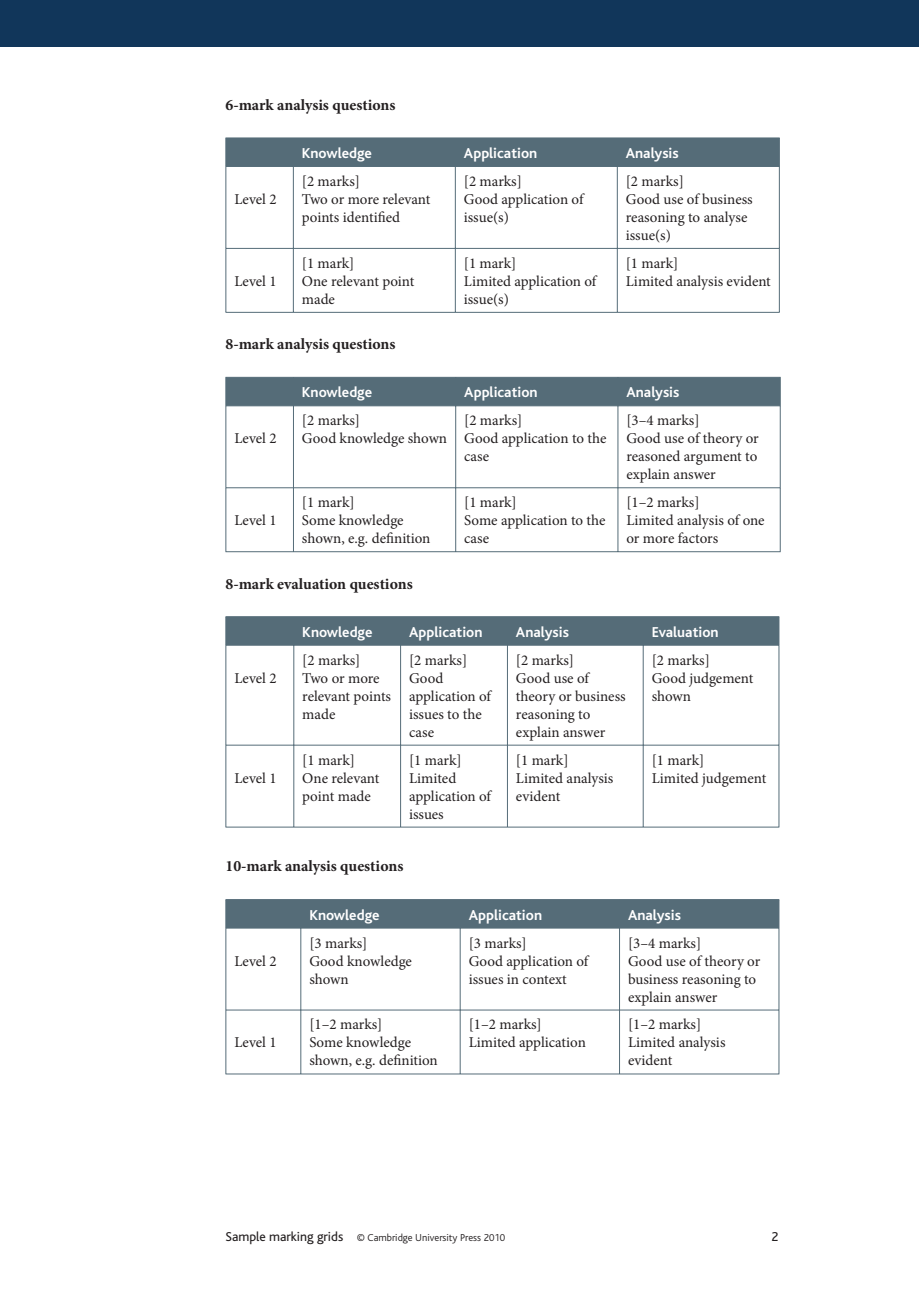
<style>
.page{position:relative;width:919px;height:1289px;background:#fff}
.page>*{position:absolute;margin:0;border:0;box-sizing:border-box;transform-origin:0 0}
.t1{font:700 15.75px "Minion Pro";color:#231f20}
.t2{font:15px/18px "Minion Pro";color:#231f20}
.t3{font:700 15px "Bliss";color:#fff}
.t4{font:13.5px "Bliss";color:#231f20}
.t5{font:300 10.5px "Bliss";color:#231f20}
.s1{font-weight:400;font-size:13.5px}
.s2{font-weight:400}
</style>
<div class="page">
<div style="left:0;top:0;width:918px;height:47px;background:#11365a"></div>
<div style="left:225px;top:138px;width:554px;height:28px;background:#556c78"></div>
<hr style="left:225px;top:166px;width:68px;height:1px;background:#556c78">
<hr style="left:225px;top:167px;width:1px;height:81px;background:#556c78">
<hr style="left:293px;top:166px;width:162px;height:1px;background:#556c78">
<hr style="left:293px;top:167px;width:1px;height:81px;background:#556c78">
<hr style="left:455px;top:166px;width:162px;height:1px;background:#556c78">
<hr style="left:455px;top:167px;width:1px;height:81px;background:#556c78">
<hr style="left:617px;top:166px;width:162px;height:1px;background:#556c78">
<hr style="left:617px;top:167px;width:1px;height:81px;background:#556c78">
<hr style="left:778px;top:167px;width:1px;height:81px;background:#556c78">
<hr style="left:225px;top:248px;width:68px;height:1px;background:#556c78">
<hr style="left:225px;top:249px;width:1px;height:63px;background:#556c78">
<hr style="left:293px;top:248px;width:162px;height:1px;background:#556c78">
<hr style="left:293px;top:249px;width:1px;height:63px;background:#556c78">
<hr style="left:455px;top:248px;width:162px;height:1px;background:#556c78">
<hr style="left:455px;top:249px;width:1px;height:63px;background:#556c78">
<hr style="left:617px;top:248px;width:162px;height:1px;background:#556c78">
<hr style="left:617px;top:249px;width:1px;height:63px;background:#556c78">
<hr style="left:778px;top:249px;width:1px;height:63px;background:#556c78">
<hr style="left:225px;top:312px;width:392px;height:1px;background:#556c78">
<hr style="left:617px;top:312px;width:162px;height:1px;background:#556c78">
<div style="left:225px;top:377px;width:555px;height:28px;background:#556c78"></div>
<hr style="left:225px;top:405px;width:68px;height:1px;background:#556c78">
<hr style="left:225px;top:406px;width:1px;height:81px;background:#556c78">
<hr style="left:293px;top:405px;width:162px;height:1px;background:#556c78">
<hr style="left:293px;top:406px;width:1px;height:81px;background:#556c78">
<hr style="left:455px;top:405px;width:163px;height:1px;background:#556c78">
<hr style="left:455px;top:406px;width:1px;height:81px;background:#556c78">
<hr style="left:618px;top:405px;width:162px;height:1px;background:#556c78">
<hr style="left:617px;top:406px;width:1px;height:81px;background:#556c78">
<hr style="left:779px;top:406px;width:1px;height:81px;background:#556c78">
<hr style="left:225px;top:487px;width:68px;height:1px;background:#556c78">
<hr style="left:225px;top:488px;width:1px;height:63px;background:#556c78">
<hr style="left:293px;top:487px;width:162px;height:1px;background:#556c78">
<hr style="left:293px;top:488px;width:1px;height:63px;background:#556c78">
<hr style="left:455px;top:487px;width:163px;height:1px;background:#556c78">
<hr style="left:455px;top:488px;width:1px;height:63px;background:#556c78">
<hr style="left:618px;top:487px;width:162px;height:1px;background:#556c78">
<hr style="left:617px;top:488px;width:1px;height:63px;background:#556c78">
<hr style="left:779px;top:488px;width:1px;height:63px;background:#556c78">
<hr style="left:225px;top:551px;width:393px;height:1px;background:#556c78">
<hr style="left:618px;top:551px;width:162px;height:1px;background:#556c78">
<hr style="left:225px;top:645px;width:1px;height:99px;background:#556c78">
<hr style="left:293px;top:645px;width:1px;height:99px;background:#556c78">
<hr style="left:400px;top:645px;width:1px;height:99px;background:#556c78">
<hr style="left:507px;top:645px;width:1px;height:99px;background:#556c78">
<hr style="left:642px;top:645px;width:1px;height:99px;background:#556c78">
<hr style="left:778px;top:645px;width:1px;height:99px;background:#556c78">
<hr style="left:225px;top:744px;width:69px;height:1px;background:#556c78">
<hr style="left:225px;top:745px;width:1px;height:81px;background:#556c78">
<hr style="left:294px;top:744px;width:106px;height:1px;background:#556c78">
<hr style="left:293px;top:745px;width:1px;height:81px;background:#556c78">
<hr style="left:400px;top:744px;width:107px;height:1px;background:#556c78">
<hr style="left:400px;top:745px;width:1px;height:81px;background:#556c78">
<hr style="left:507px;top:744px;width:136px;height:1px;background:#556c78">
<hr style="left:507px;top:745px;width:1px;height:81px;background:#556c78">
<hr style="left:643px;top:744px;width:136px;height:1px;background:#556c78">
<hr style="left:642px;top:745px;width:1px;height:81px;background:#556c78">
<hr style="left:778px;top:745px;width:1px;height:81px;background:#556c78">
<hr style="left:225px;top:826px;width:554px;height:1px;background:#556c78">
<div style="left:225px;top:616px;width:554px;height:29px;background:#556c78"></div>
<hr style="left:643px;top:644px;width:136px;height:1px;background:#556c78">
<hr style="left:225px;top:928px;width:1px;height:81px;background:#556c78">
<hr style="left:300px;top:928px;width:1px;height:81px;background:#556c78">
<hr style="left:460px;top:928px;width:1px;height:81px;background:#556c78">
<hr style="left:619px;top:928px;width:1px;height:81px;background:#556c78">
<hr style="left:778px;top:928px;width:1px;height:81px;background:#556c78">
<hr style="left:225px;top:1009px;width:76px;height:1px;background:#556c78">
<hr style="left:225px;top:1010px;width:1px;height:63px;background:#556c78">
<hr style="left:301px;top:1009px;width:159px;height:1px;background:#556c78">
<hr style="left:300px;top:1010px;width:1px;height:63px;background:#556c78">
<hr style="left:460px;top:1009px;width:159px;height:1px;background:#556c78">
<hr style="left:460px;top:1010px;width:1px;height:63px;background:#556c78">
<hr style="left:619px;top:1009px;width:160px;height:1px;background:#556c78">
<hr style="left:619px;top:1010px;width:1px;height:63px;background:#556c78">
<hr style="left:778px;top:1010px;width:1px;height:63px;background:#556c78">
<hr style="left:225px;top:1073px;width:554px;height:1px;background:#556c78">
<div style="left:225px;top:899px;width:554px;height:29px;background:#556c78"></div>
<hr style="left:619px;top:927px;width:160px;height:1px;background:#556c78">
<p class="t1" style="left:225px;top:98px;width:171px">6-mark analysis questions</p>
<p class="t3" style="left:302px;top:147px;width:72px">Knowledge</p>
<p class="t3" style="left:464px;top:147px;width:75px">Application</p>
<p class="t3" style="left:625px;top:147px;width:54px">Analysis</p>
<p class="t2" style="left:234px;top:191px;width:44px">Level 2</p>
<p class="t2" style="left:302px;top:173px;width:130px">[2 marks]<br>Two or more relevant points identified</p>
<p class="t2" style="left:464px;top:173px;width:121px">[2 marks]<br>Good application of issue(s)</p>
<p class="t2" style="left:625px;top:173px;width:128px">[2 marks]<br>Good use of business reasoning to analyse issue(s)</p>
<p class="t2" style="left:302px;top:255px;width:114px">[1 mark]<br>One relevant point made</p>
<p class="t2" style="left:464px;top:255px;width:134px">[1 mark]<br>Limited application of issue(s)</p>
<p class="t2" style="left:625px;top:255px;width:146px">[1 mark]<br>Limited analysis evident</p>
<p class="t1" style="left:225px;top:338px;width:171px">8-mark analysis questions</p>
<p class="t3" style="left:302px;top:387px;width:72px">Knowledge</p>
<p class="t3" style="left:464px;top:387px;width:75px">Application</p>
<p class="t3" style="left:626px;top:387px;width:54px">Analysis</p>
<p class="t2" style="left:234px;top:430px;width:44px">Level 2</p>
<p class="t2" style="left:234px;top:273px;width:44px">Level 1</p>
<p class="t2" style="left:302px;top:412px;width:147px">[2 marks]<br>Good knowledge shown</p>
<p class="t2" style="left:464px;top:412px;width:144px">[2 marks]<br>Good application to the case</p>
<p class="t2" style="left:626px;top:412px;width:134px">[3–4 marks]<br>Good use of theory or reasoned argument to explain answer</p>
<p class="t2" style="left:302px;top:494px;width:130px">[1 mark]<br>Some knowledge shown, e.g. definition</p>
<p class="t2" style="left:464px;top:494px;width:143px">[1 mark]<br>Some application to the case</p>
<p class="t2" style="left:626px;top:494px;width:140px">[1–2 marks]<br>Limited analysis of one or more factors</p>
<p class="t1" style="left:225px;top:577px;width:189px">8-mark evaluation questions</p>
<p class="t3" style="left:302px;top:626px;width:72px">Knowledge</p>
<p class="t3" style="left:409px;top:626px;width:75px">Application</p>
<p class="t3" style="left:516px;top:626px;width:54px">Analysis</p>
<p class="t3" style="left:651px;top:626px;width:68px">Evaluation</p>
<p class="t2" style="left:234px;top:670px;width:44px">Level 2</p>
<p class="t2" style="left:234px;top:512px;width:44px">Level 1</p>
<p class="t2" style="left:302px;top:652px;width:90px">[2 marks]<br>Two or more relevant points made</p>
<p class="t2" style="left:409px;top:652px;width:83px">[2 marks]<br>Good application of issues to the case</p>
<p class="t2" style="left:516px;top:652px;width:111px">[2 marks]<br>Good use of theory or business reasoning to explain answer</p>
<p class="t2" style="left:651px;top:652px;width:103px">[2 marks]<br>Good judgement shown</p>
<p class="t2" style="left:234px;top:770px;width:44px">Level 1</p>
<p class="t2" style="left:302px;top:752px;width:79px">[1 mark]<br>One relevant point made</p>
<p class="t2" style="left:409px;top:752px;width:83px">[1 mark]<br>Limited application of issues</p>
<p class="t2" style="left:516px;top:752px;width:99px">[1 mark]<br>Limited analysis evident</p>
<p class="t2" style="left:651px;top:752px;width:116px">[1 mark]<br>Limited judgement</p>
<p class="t1" style="left:225px;top:860px;width:179px">10-mark analysis questions</p>
<p class="t3" style="left:309px;top:909px;width:72px">Knowledge</p>
<p class="t3" style="left:468px;top:909px;width:75px">Application</p>
<p class="t3" style="left:628px;top:909px;width:54px">Analysis</p>
<p class="t2" style="left:234px;top:952px;width:44px">Level 2</p>
<p class="t2" style="left:309px;top:934px;width:104px">[3 marks]<br>Good knowledge shown</p>
<p class="t2" style="left:468px;top:934px;width:121px">[3 marks]<br>Good application of issues in context</p>
<p class="t2" style="left:628px;top:934px;width:134px">[3–4 marks]<br>Good use of theory or business reasoning to explain answer</p>
<p class="t2" style="left:234px;top:1034px;width:44px">Level 1</p>
<p class="t2" style="left:309px;top:1016px;width:130px">[1–2 marks]<br>Some knowledge shown, e.g. definition</p>
<p class="t2" style="left:468px;top:1016px;width:119px">[1–2 marks]<br>Limited application</p>
<p class="t2" style="left:628px;top:1016px;width:99px">[1–2 marks]<br>Limited analysis evident</p>
<p class="t5" style="left:225px;top:1233px;width:281px"><span class="s1">Sample marking grids</span> <span class="s2">©</span> Cambridge University Press 2010</p>
<p class="t4" style="left:771px;top:1231px;width:9px">2</p>
</div>
